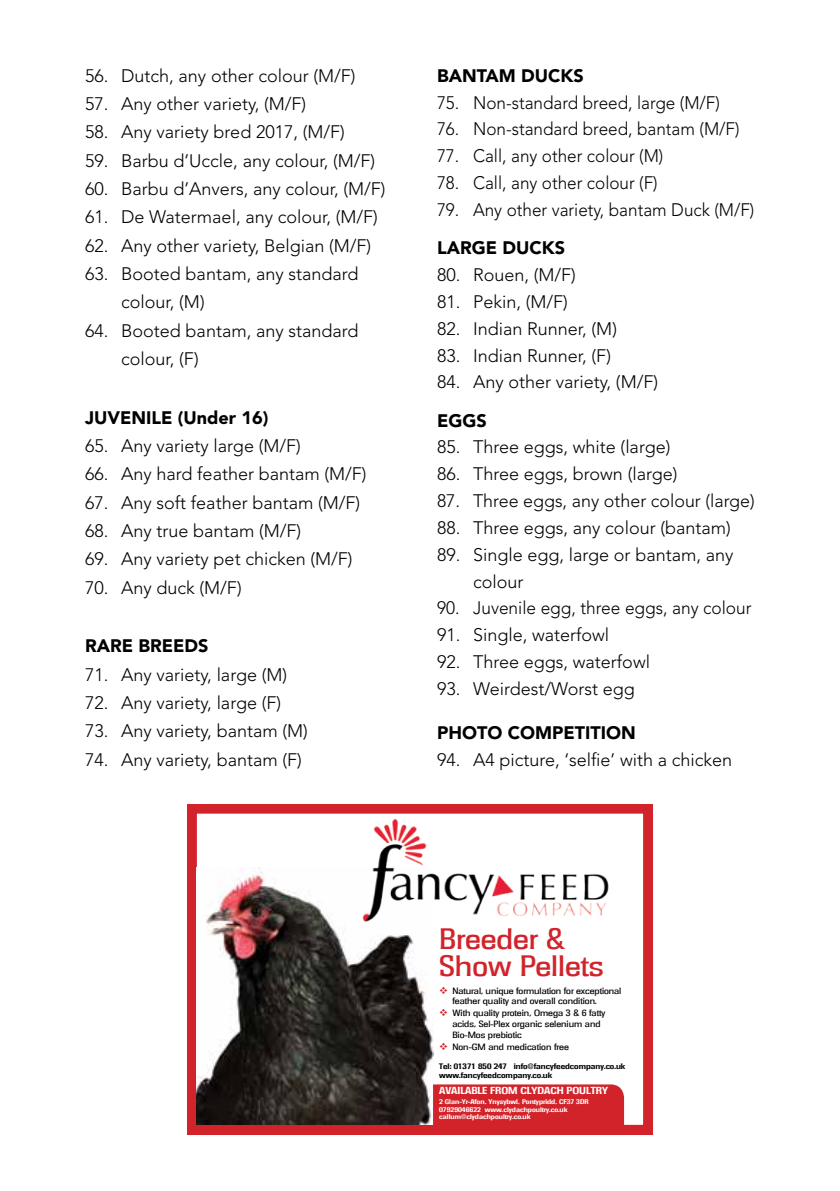
<style>
.page{position:relative;width:840px;height:1191px;background:#fff}
.page>*{position:absolute;margin:0;border:0;box-sizing:border-box;transform-origin:0 0}
.t1{font:500 28.8px/27.6px "Rochester";color:#d2232a}
.t2{font:300 18px/28.4px "Avenir";color:#000}
.t3{font:300 18px "Avenir";color:#000;scale:.95 1}
.t4{font:900 18px "Avenir";color:#000}
.t5{font:300 18px "Avenir";color:#000;scale:.96 1}
.t6{font:700 10px "Rochester";color:#fff}
.t7{font:500 8.8px/10.6px "Rochester";color:#000}
.t8{font:700 7.8px/8.8px "Rochester";color:#000}
.t9{font:700 6.6px/7.8px "Rochester";color:#fff}
.s1{color:#d2232a}
</style>
<div class="page">
<svg style="left:187px;top:804px;width:465px;height:330px"></svg>
<img style="left:197px;top:867px;width:236px;height:257px">
<img style="left:359px;top:819px;width:278px;height:106px">
<div style="left:433px;top:1084px;width:190px;height:49px;background:#d2232a"></div>
<p class="t2" style="left:85px;top:61px;width:272px">56. Dutch, any other colour (M/F)</p>
<p class="t2" style="left:85px;top:90px;width:222px">57. Any other variety, (M/F)</p>
<p class="t2" style="left:85px;top:118px;width:261px">58. Any variety bred 2017, (M/F)</p>
<p class="t2" style="left:85px;top:146px;width:291px">59. Barbu d’Uccle, any colour, (M/F)</p>
<p class="t2" style="left:85px;top:175px;width:302px">60. Barbu d’Anvers, any colour, (M/F)</p>
<p class="t2" style="left:85px;top:203px;width:294px">61. De Watermael, any colour, (M/F)</p>
<p class="t2" style="left:85px;top:231px;width:287px">62. Any other variety, Belgian (M/F)</p>
<p class="t2" style="left:121px;top:259px;width:239px;text-indent:-36px">63. Booted bantam, any standard colour, (M)</p>
<p class="t2" style="left:121px;top:316px;width:239px;text-indent:-36px">64. Booted bantam, any standard colour, (F)</p>
<p class="t4" style="left:85px;top:406px;width:185px">JUVENILE (Under 16)</p>
<p class="t2" style="left:85px;top:431px;width:217px">65. Any variety large (M/F)</p>
<p class="t2" style="left:85px;top:460px;width:283px">66. Any hard feather bantam (M/F)</p>
<p class="t2" style="left:85px;top:488px;width:276px">67. Any soft feather bantam (M/F)</p>
<p class="t2" style="left:85px;top:516px;width:217px">68. Any true bantam (M/F)</p>
<p class="t2" style="left:85px;top:545px;width:269px">69. Any variety pet chicken (M/F)</p>
<p class="t2" style="left:85px;top:573px;width:158px">70. Any duck (M/F)</p>
<p class="t4" style="left:85px;top:635px;width:125px">RARE BREEDS</p>
<p class="t2" style="left:85px;top:660px;width:203px">71. Any variety, large (M)</p>
<p class="t2" style="left:85px;top:688px;width:197px">72. Any variety, large (F)</p>
<p class="t2" style="left:85px;top:717px;width:224px">73. Any variety, bantam (M)</p>
<p class="t2" style="left:85px;top:745px;width:218px">74. Any variety, bantam (F)</p>
<p class="t4" style="left:437px;top:64px;width:148px">BANTAM DUCKS</p>
<p class="t3" style="left:437px;top:92px;width:299px">75. Non-standard breed, large (M/F)</p>
<p class="t3" style="left:437px;top:119px;width:320px">76. Non-standard breed, bantam (M/F)</p>
<p class="t3" style="left:437px;top:145px;width:240px">77. Call, any other colour (M)</p>
<p class="t3" style="left:437px;top:172px;width:234px">78. Call, any other colour (F)</p>
<p class="t3" style="left:437px;top:199px;width:335px">79. Any other variety, bantam Duck (M/F)</p>
<p class="t4" style="left:437px;top:237px;width:129px">LARGE DUCKS</p>
<p class="t2" style="left:437px;top:260px;width:140px">80. Rouen, (M/F)</p>
<p class="t2" style="left:437px;top:287px;width:132px">81. Pekin, (M/F)</p>
<p class="t2" style="left:437px;top:314px;width:181px">82. Indian Runner, (M)</p>
<p class="t2" style="left:437px;top:341px;width:175px">83. Indian Runner, (F)</p>
<p class="t2" style="left:437px;top:368px;width:222px">84. Any other variety, (M/F)</p>
<p class="t4" style="left:437px;top:409px;width:51px">EGGS</p>
<p class="t2" style="left:437px;top:433px;width:235px">85. Three eggs, white (large)</p>
<p class="t2" style="left:437px;top:460px;width:242px">86. Three eggs, brown (large)</p>
<p class="t2" style="left:437px;top:486px;width:319px">87. Three eggs, any other colour (large)</p>
<p class="t2" style="left:437px;top:513px;width:295px">88. Three eggs, any colour (bantam)</p>
<p class="t2" style="left:473px;top:541px;width:262px;line-height:26.8px;text-indent:-36px">89. Single egg, large or bantam, any colour</p>
<p class="t5" style="left:437px;top:597px;width:329px">90. Juvenile egg, three eggs, any colour</p>
<p class="t2" style="left:437px;top:621px;width:174px">91. Single, waterfowl</p>
<p class="t2" style="left:437px;top:647px;width:214px">92. Three eggs, waterfowl</p>
<p class="t2" style="left:437px;top:674px;width:199px">93. Weirdest/Worst egg</p>
<p class="t4" style="left:437px;top:721px;width:200px">PHOTO COMPETITION</p>
<p class="t2" style="left:437px;top:745px;width:296px">94. A4 picture, ‘selfie’ with a chicken</p>
<h1 class="t1" style="left:439px;top:924px;width:166px">Breeder &amp;<br>Show Pellets</h1>
<p class="t7" style="left:452px;top:985px;width:170px;text-indent:-13px"><span class="s1">❖</span> Natural, unique formulation for exceptional feather quality and overall condition.</p>
<p class="t7" style="left:452px;top:1008px;width:154px;text-indent:-13px"><span class="s1">❖</span> With quality protein, Omega 3 &amp; 6 fatty acids, Sel-Plex organic selenium and<br>Bio-Mos prebiotic</p>
<p class="t7" style="left:439px;top:1041px;width:131px"><span class="s1">❖</span> Non-GM and medication free</p>
<p class="t8" style="left:439px;top:1061px;width:188px">Tel: 01371 850 247 info@fancyfeedcompany.co.uk www.fancyfeedcompany.co.uk</p>
<p class="t6" style="left:439px;top:1084px;width:170px">AVAILABLE FROM CLYDACH POULTRY</p>
<p class="t9" style="left:439px;top:1097px;width:151px">2 Glan-Yr-Afon, Ynysybwl, Pontypridd, CF37 3DR<br>07929046622 www.clydachpoultry.co.uk callum@clydachpoultry.co.uk</p>
</div>
